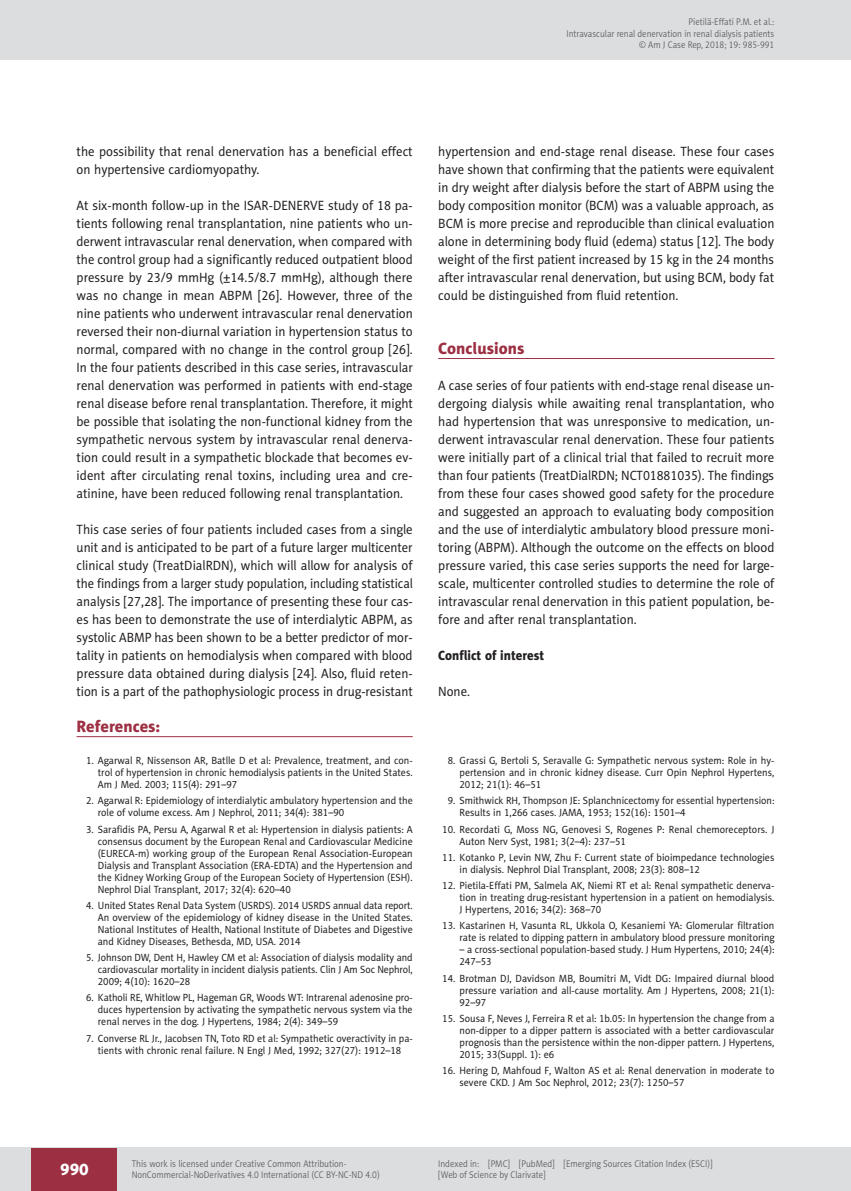
<style>
.page{position:relative;width:851px;height:1191px;background:#fff}
.page>*{position:absolute;margin:0;border:0;box-sizing:border-box;transform-origin:0 0}
.AJCR_Headline_1{font:16.5px "Naomi Sans EFN Heavy";color:#9d2f42}
.AJCR_Referencje_Tytu{font:16.5px "Naomi Sans EFN Heavy";color:#9d2f42}
.t1{font:16.5px "Naomi Sans EFN Heavy";color:#fff}
.AJCR_Body{font:13.5px/18px "Naomi Sans EFN";color:#231f20;text-align:justify;scale:.95 1}
.AJCR_Body-2{font:13.5px/18px "Naomi Sans EFN";color:#231f20;text-align:justify;scale:.94 1}
.AJCR_Headline_2{font:13.5px "Naomi Sans EFN Heavy";color:#231f20;scale:.95 1}
.AJCR_Referencje_punk{font:10.5px/12px "Naomi Sans EFN";color:#231f20;text-align:justify;scale:.95 1}
.AJCR_Referencje_punk-2{font:10.5px/12px "Naomi Sans EFN";color:#231f20;text-align:justify;scale:.94 1}
.t2{font:9.75px/11.2px "Naomi Sans EFN Light";color:#57585a;scale:.9 1}
</style>
<div class="page">
<hr style="left:438px;top:358px;width:336px;height:1px;background:#9d2f42">
<hr style="left:77px;top:736px;width:335px;height:1px;background:#9d2f42">
<div style="left:0;top:1148px;width:850px;height:43px;background:#dcdddf"></div>
<div style="left:32px;top:1147px;width:85px;height:43px;background:#9d2f42"></div>
<div style="left:0;top:0;width:850px;height:60px;background:#dcdddf"></div>
<hr style="left:850px;top:0;width:1px;height:60px;background:#dcdddf">
<p class="t2" style="left:566px;top:16px;width:232px;text-align:right">Pietilä-Effati P.M. et al.:<br>Intravascular renal denervation in renal dialysis patients © Am J Case Rep, 2018; 19: 985-991</p>
<p class="AJCR_Body" style="left:77px;top:142px;width:355px">the possibility that renal denervation has a beneficial effect on hypertensive cardiomyopathy.</p>
<p class="AJCR_Body" style="left:77px;top:196px;width:355px">At six-month follow-up in the ISAR-DENERVE study of 18 pa&shy;tients following renal transplantation, nine patients who un&shy;derwent intravascular renal denervation, when compared with the control group had a significantly reduced outpatient blood pressure by 23/9 mmHg (±14.5/8.7 mmHg), although there was no change in mean ABPM [26]. However, three of the nine patients who underwent intravascular renal denervation reversed their non-diurnal variation in hypertension status to normal, compared with no change in the control group [26].<br>In the four patients described in this case series, intravascular renal denervation was performed in patients with end-stage renal disease before renal transplantation. Therefore, it might be possible that isolating the non-functional kidney from the sympathetic nervous system by intravascular renal denerva&shy;tion could result in a sympathetic blockade that becomes ev&shy;ident after circulating renal toxins, including urea and cre&shy;atinine, have been reduced following renal transplantation.</p>
<p class="AJCR_Body" style="left:77px;top:520px;width:355px">This case series of four patients included cases from a single unit and is anticipated to be part of a future larger multicenter clinical study (TreatDialRDN), which will allow for analysis of the findings from a larger study population, including statistical analysis [27,28]. The importance of presenting these four cas&shy;es has been to demonstrate the use of interdialytic ABPM, as systolic ABMP has been shown to be a better predictor of mor&shy;tality in patients on hemodialysis when compared with blood pressure data obtained during dialysis [24]. Also, fluid reten&shy;tion is a part of the pathophysiologic process in drug-resistant</p>
<p class="AJCR_Referencje_Tytu" style="left:77px;top:716px;width:85px">References:</p>
<p class="AJCR_Referencje_punk" style="left:98px;top:754px;width:333px;text-indent:-12px">1. Agarwal R, Nissenson AR, Batlle D et al: Prevalence, treatment, and con&shy;trol of hypertension in chronic hemodialysis patients in the United States.<br>Am J Med. 2003; 115(4): 291–97</p>
<p class="AJCR_Referencje_punk" style="left:98px;top:795px;width:333px;text-indent:-12px">2. Agarwal R: Epidemiology of interdialytic ambulatory hypertension and the role of volume excess. Am J Nephrol, 2011; 34(4): 381–90</p>
<p class="AJCR_Referencje_punk" style="left:98px;top:823px;width:333px;text-indent:-12px">3. Sarafidis PA, Persu A, Agarwal R et al: Hypertension in dialysis patients: A consensus document by the European Renal and Cardiovascular Medicine (EURECA-m) working group of the European Renal Association-European Dialysis and Transplant Association (ERA-EDTA) and the Hypertension and the Kidney Working Group of the European Society of Hypertension (ESH).<br>Nephrol Dial Transplant, 2017; 32(4): 620–40</p>
<p class="AJCR_Referencje_punk-2" style="left:98px;top:899px;width:336px;text-indent:-12px">4. United States Renal Data System (USRDS). 2014 USRDS annual data report.<br>An overview of the epidemiology of kidney disease in the United States.<br>National Institutes of Health, National Institute of Diabetes and Digestive and Kidney Diseases, Bethesda, MD, USA. 2014</p>
<p class="AJCR_Referencje_punk" style="left:98px;top:951px;width:333px;text-indent:-12px">5. Johnson DW, Dent H, Hawley CM et al: Association of dialysis modality and cardiovascular mortality in incident dialysis patients. Clin J Am Soc Nephrol, 2009; 4(10): 1620–28</p>
<p class="AJCR_Referencje_punk-2" style="left:98px;top:992px;width:336px;text-indent:-12px">6. Katholi RE, Whitlow PL, Hageman GR, Woods WT: Intrarenal adenosine pro&shy;duces hypertension by activating the sympathetic nervous system via the renal nerves in the dog. J Hypertens, 1984; 2(4): 349–59</p>
<p class="AJCR_Referencje_punk" style="left:86px;top:1032px;width:345px;text-align:center">7. Converse RL Jr., Jacobsen TN, Toto RD et al: Sympathetic overactivity in pa&shy;tients with chronic renal failure. N Engl J Med, 1992; 327(27): 1912–18</p>
<p class="AJCR_Body" style="left:438px;top:142px;width:355px">hypertension and end-stage renal disease. These four cases have shown that confirming that the patients were equivalent in dry weight after dialysis before the start of ABPM using the body composition monitor (BCM) was a valuable approach, as BCM is more precise and reproducible than clinical evaluation alone in determining body fluid (edema) status [12]. The body weight of the first patient increased by 15 kg in the 24 months after intravascular renal denervation, but using BCM, body fat could be distinguished from fluid retention.</p>
<p class="AJCR_Headline_1" style="left:438px;top:338px;width:88px">Conclusions</p>
<p class="AJCR_Body-2" style="left:438px;top:376px;width:359px">A case series of four patients with end-stage renal disease un&shy;dergoing dialysis while awaiting renal transplantation, who had hypertension that was unresponsive to medication, un&shy;derwent intravascular renal denervation. These four patients were initially part of a clinical trial that failed to recruit more than four patients (TreatDialRDN; NCT01881035). The findings from these four cases showed good safety for the procedure and suggested an approach to evaluating body composition and the use of interdialytic ambulatory blood pressure moni&shy;toring (ABPM). Although the outcome on the effects on blood pressure varied, this case series supports the need for large&shy;scale, multicenter controlled studies to determine the role of intravascular renal denervation in this patient population, be&shy;fore and after renal transplantation.</p>
<p class="AJCR_Headline_2" style="left:438px;top:647px;width:113px">Conflict of interest</p>
<p class="AJCR_Body" style="left:438px;top:682px;width:35px">None.</p>
<p class="AJCR_Referencje_punk" style="left:459px;top:754px;width:333px;text-indent:-12px">8. Grassi G, Bertoli S, Seravalle G: Sympathetic nervous system: Role in hy&shy;pertension and in chronic kidney disease. Curr Opin Nephrol Hypertens, 2012; 21(1): 46–51</p>
<p class="AJCR_Referencje_punk-2" style="left:459px;top:795px;width:336px;text-indent:-12px">9. Smithwick RH, Thompson JE: Splanchnicectomy for essential hypertension:<br>Results in 1,266 cases. JAMA, 1953; 152(16): 1501–4</p>
<p class="AJCR_Referencje_punk" style="left:459px;top:823px;width:333px;text-indent:-17px">10. Recordati G, Moss NG, Genovesi S, Rogenes P: Renal chemoreceptors. J<br>Auton Nerv Syst, 1981; 3(2–4): 237–51</p>
<p class="AJCR_Referencje_punk" style="left:459px;top:851px;width:333px;text-indent:-17px">11. Kotanko P, Levin NW, Zhu F: Current state of bioimpedance technologies in dialysis. Nephrol Dial Transplant, 2008; 23(3): 808–12</p>
<p class="AJCR_Referencje_punk" style="left:459px;top:879px;width:333px;text-indent:-17px">12. Pietila-Effati PM, Salmela AK, Niemi RT et al: Renal sympathetic denerva&shy;tion in treating drug-resistant hypertension in a patient on hemodialysis.<br>J Hypertens, 2016; 34(2): 368–70</p>
<p class="AJCR_Referencje_punk" style="left:442px;top:920px;width:351px;text-align:right">13. Kastarinen H, Vasunta RL, Ukkola O, Kesaniemi YA: Glomerular filtration rate is related to dipping pattern in ambulatory blood pressure monitoring</p>
<p class="AJCR_Referencje_punk" style="left:459px;top:944px;width:333px">– a cross-sectional population-based study. J Hum Hypertens, 2010; 24(4):<br>247–53</p>
<p class="AJCR_Referencje_punk" style="left:459px;top:972px;width:333px;text-indent:-17px">14. Brotman DJ, Davidson MB, Boumitri M, Vidt DG: Impaired diurnal blood pressure variation and all-cause mortality. Am J Hypertens, 2008; 21(1):<br>92–97</p>
<p class="AJCR_Referencje_punk" style="left:459px;top:1012px;width:333px;text-indent:-17px">15. Sousa F, Neves J, Ferreira R et al: 1b.05: In hypertension the change from a non-dipper to a dipper pattern is associated with a better cardiovascular prognosis than the persistence within the non-dipper pattern. J Hypertens, 2015; 33(Suppl. 1): e6</p>
<p class="AJCR_Referencje_punk" style="left:459px;top:1064px;width:333px;text-indent:-17px">16. Hering D, Mahfoud F, Walton AS et al: Renal denervation in moderate to severe CKD. J Am Soc Nephrol, 2012; 23(7): 1250–57</p>
<h1 class="t1" style="left:60px;top:1159px;width:30px">990</h1>
<p class="t2" style="left:132px;top:1158px;width:277px">This work is licensed under Creative Common Attribution-<br>NonCommercial-NoDerivatives 4.0 International (CC BY-NC-ND 4.0)</p>
<p class="t2" style="left:438px;top:1158px;width:306px">Indexed in: [PMC] [PubMed] [Emerging Sources Citation Index (ESCI)] [Web of Science by Clarivate]</p>
</div>
